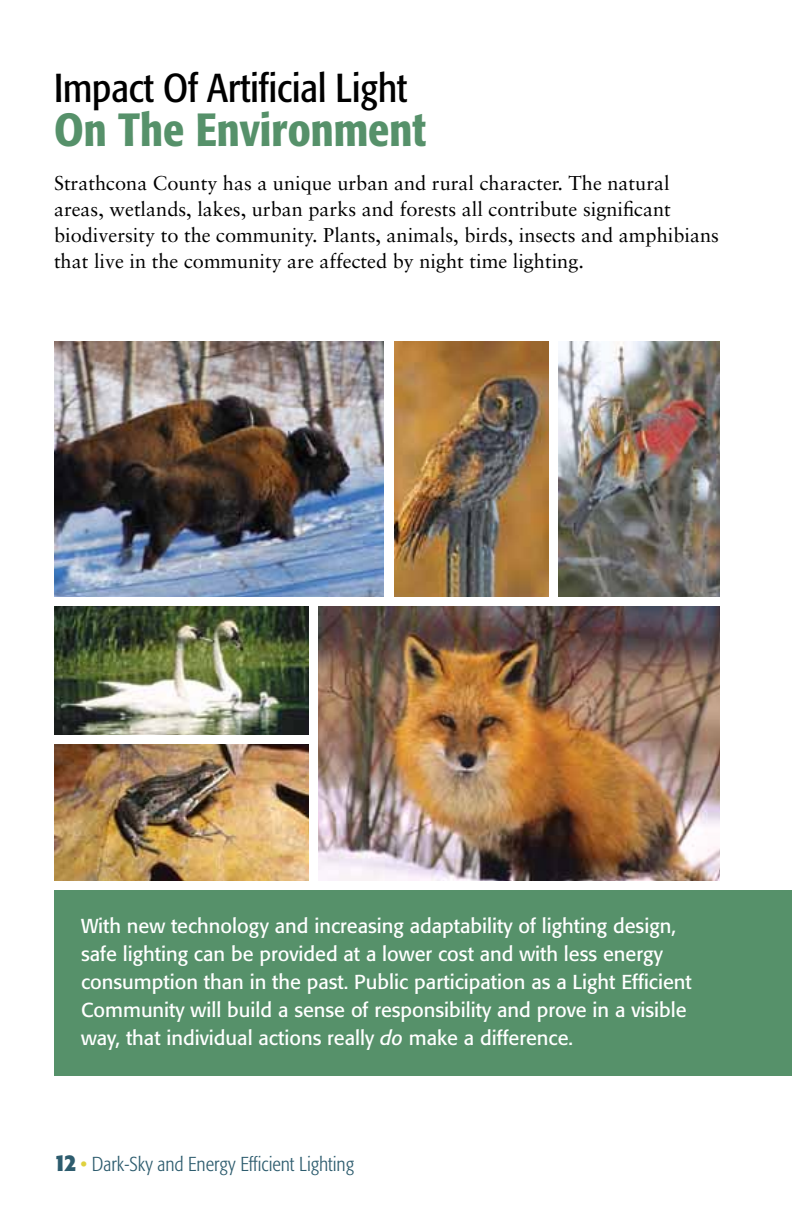
<style>
.page{position:relative;width:792px;height:1224px;background:#fff}
.page>*{position:absolute;margin:0;border:0;box-sizing:border-box;transform-origin:0 0}
.t1{font:500 condensed 46px "Formata";color:#56916a}
.t2{font:condensed 40px "Formata";color:#000}
.t3{font:20px/28px "Formata";color:#fff}
.t4{font:20px/26px "Sabon";color:#000}
.t5{font:300 condensed 20px "Formata";color:#2d5c6e}
.s1{font-style:italic}
.s2{font-weight:700;font-size:24px}
.s3{font-weight:400;color:#dfd13f}
</style>
<div class="page">
<img style="left:319px;top:607px;width:401px;height:273px">
<div style="left:54px;top:890px;width:738px;height:186px;background:#56916a"></div>
<img style="left:558px;top:342px;width:162px;height:255px">
<img style="left:394px;top:342px;width:154px;height:255px">
<img style="left:54px;top:342px;width:330px;height:255px">
<img style="left:54px;top:745px;width:255px;height:135px">
<img style="left:54px;top:607px;width:255px;height:128px">
<h2 class="t2" style="left:54px;top:64px;width:355px">Impact Of Artificial Light</h2>
<h1 class="t1" style="left:54px;top:102px;width:373px">On The Environment</h1>
<p class="t4" style="left:54px;top:170px;width:666px">Strathcona County has a unique urban and rural character. The natural areas, wetlands, lakes, urban parks and forests all contribute significant biodiversity to the community. Plants, animals, birds, insects and amphibians that live in the community are affected by night time lighting.</p>
<p class="t3" style="left:81px;top:912px;width:612px">With new technology and increasing adaptability of lighting design, safe lighting can be provided at a lower cost and with less energy consumption than in the past. Public participation as a Light Efficient Community will build a sense of responsibility and prove in a visible way, that individual actions really <span class="s1">do</span> make a difference.</p>
<p class="t5" style="left:54px;top:1153px;width:302px"><span class="s2">12</span> <span class="s3">•</span> Dark-Sky and Energy Efficient Lighting</p>
</div>
